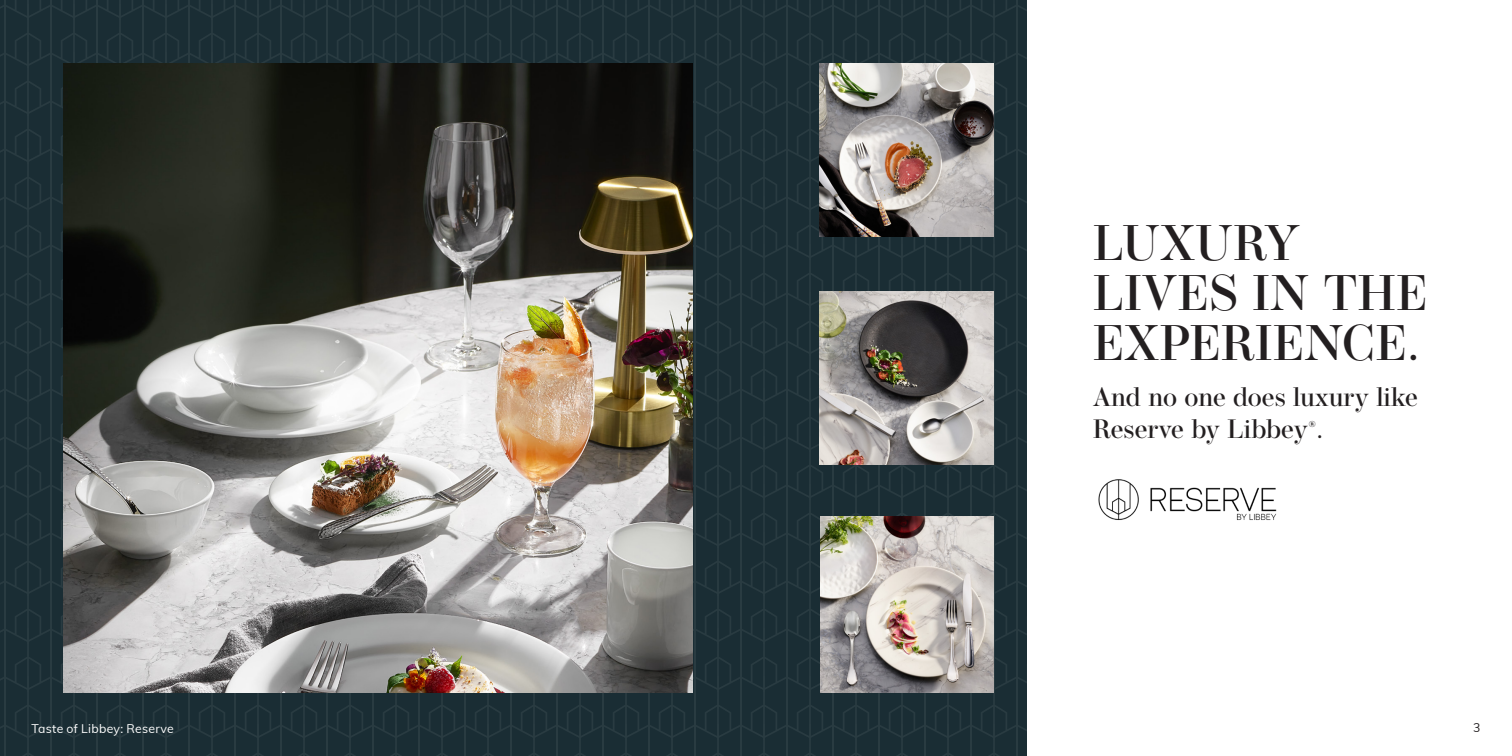
<style>
.page{position:relative;width:1512px;height:756px;background:#fff}
.page>*{position:absolute;margin:0;border:0;box-sizing:border-box;transform-origin:0 0}
.t1{font:500 49.88px/49.7px "Operetta 12";color:#231f20}
.t2{font:500 26.6px/31.8px "Operetta 12";color:#231f20}
.Libbey_body{font:12.25px "Muli";letter-spacing:.02em;color:#fff}
.Libbey_body-2{font:12.25px "Muli";color:#231f20}
</style>
<div class="page">
<div style="left:0;top:0;width:1026px;height:756px;background:linear-gradient(to right,#1c2f36,#1c2f36)"></div>
<img style="left:1098px;top:479px;width:179px;height:41px">
<img style="left:63px;top:63px;width:630px;height:630px">
<img style="left:820px;top:63px;width:174px;height:174px">
<img style="left:820px;top:291px;width:174px;height:174px">
<img style="left:820px;top:516px;width:174px;height:177px">
<p class="t1" style="left:1093px;top:218px;width:336px">LUXURY<br>LIVES IN THE<br>EXPERIENCE.</p>
<p class="t2" style="left:1093px;top:381px;width:327px">And no one does luxury like<br>Reserve by Libbey<sup>®</sup>.</p>
<p class="Libbey_body" style="left:32px;top:720px;width:144px">Taste of Libbey: Reserve</p>
<p class="Libbey_body-2" style="left:1473px;top:718px;width:9px">3</p>
</div>
